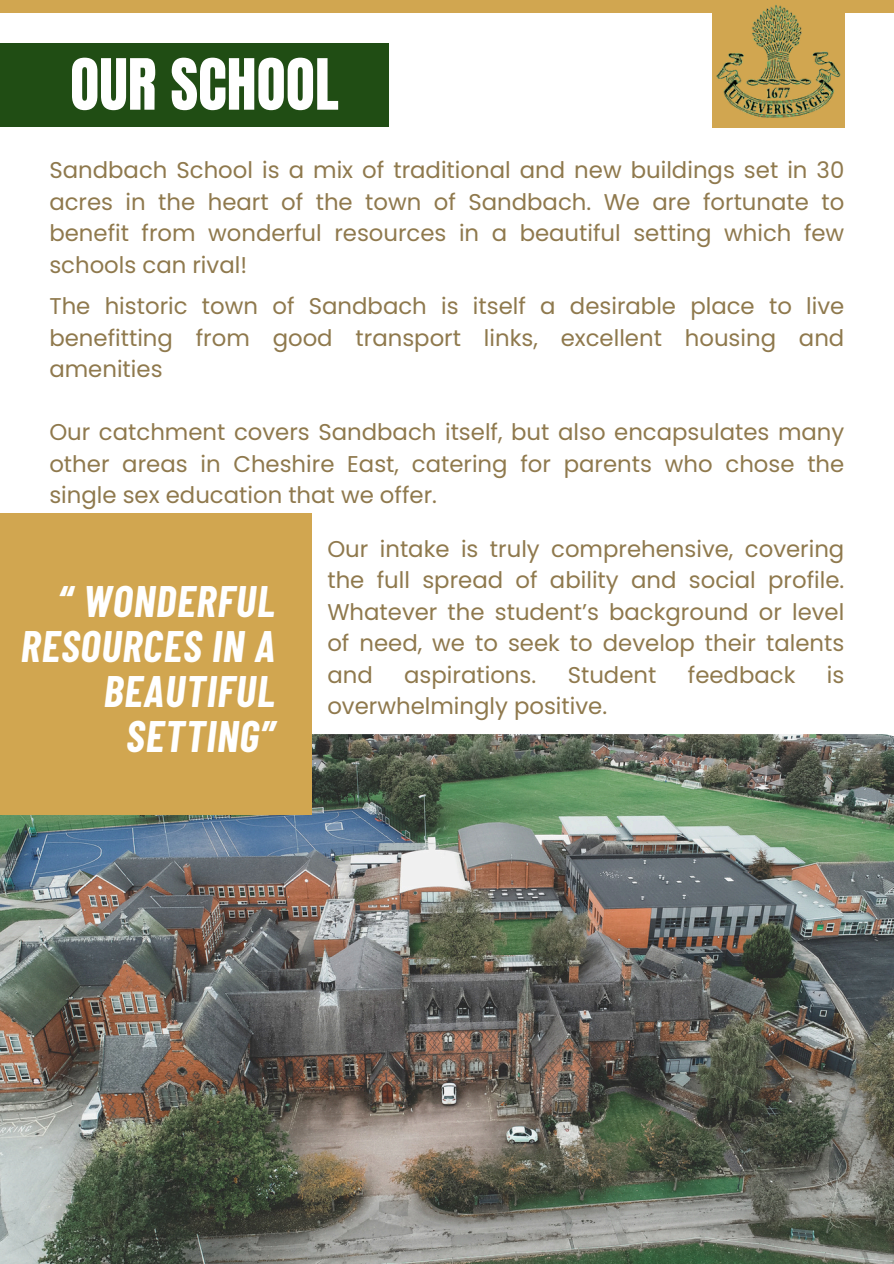
<style>
.page{position:relative;width:894px;height:1264px;background:#fff}
.page>*{position:absolute;margin:0;border:0;box-sizing:border-box;transform-origin:0 0}
.t1{font:60px "Anton";color:#fff}
.t2{font:italic 700 43.05px/45px "Barlow Condensed";letter-spacing:.025em;color:#fff;text-align:right}
.t3{font:22.8px/31.5px "Poppins";color:#8f794d;text-align:justify}
</style>
<div class="page">
<img style="left:0;top:734px;width:893px;height:529px">
<div style="left:0;top:513px;width:312px;height:301px;background:#d1a650"></div>
<div style="left:0;top:0;width:893px;height:12px;background:#d1a650"></div>
<div style="left:0;top:43px;width:388px;height:84px;background:#204d14"></div>
<div style="left:712px;top:0;width:132px;height:128px;background:#d1a650"></div>
<img style="left:716px;top:4px;width:125px;height:114px">
<h1 class="t1" style="left:70px;top:41px;width:270px">OUR SCHOOL</h1>
<p class="t3" style="left:49px;top:154px;width:796px">Sandbach School is a mix of traditional and new buildings set in 30 acres in the heart of the town of Sandbach. We are fortunate to benefit from wonderful resources in a beautiful setting which few schools can rival!</p>
<p class="t3" style="left:49px;top:290px;width:796px">The historic town of Sandbach is itself a desirable place to live benefitting from good transport links, excellent housing and amenities</p>
<h2 class="t3" style="left:49px;top:416px;width:796px">Our catchment covers Sandbach itself, but also encapsulates many other areas in Cheshire East, catering for parents who chose the single sex education that we offer.</h2>
<p class="t2" style="left:21px;top:577px;width:255px">“ WONDERFUL<br>RESOURCES IN A<br>BEAUTIFUL<br>SETTING”</p>
<p class="t3" style="left:327px;top:533px;width:518px">Our intake is truly comprehensive, covering the full spread of ability and social profile.<br>Whatever the student’s background or level of need, we to seek to develop their talents and</p>
<p class="t3" style="left:404px;top:659px;width:133px">aspirations.</p>
<p class="t3" style="left:567px;top:659px;width:90px">Student</p>
<p class="t3" style="left:687px;top:659px;width:109px">feedback</p>
<p class="t3" style="left:826px;top:659px;width:19px">is</p>
<p class="t3" style="left:327px;top:690px;width:281px">overwhelmingly positive.</p>
</div>
